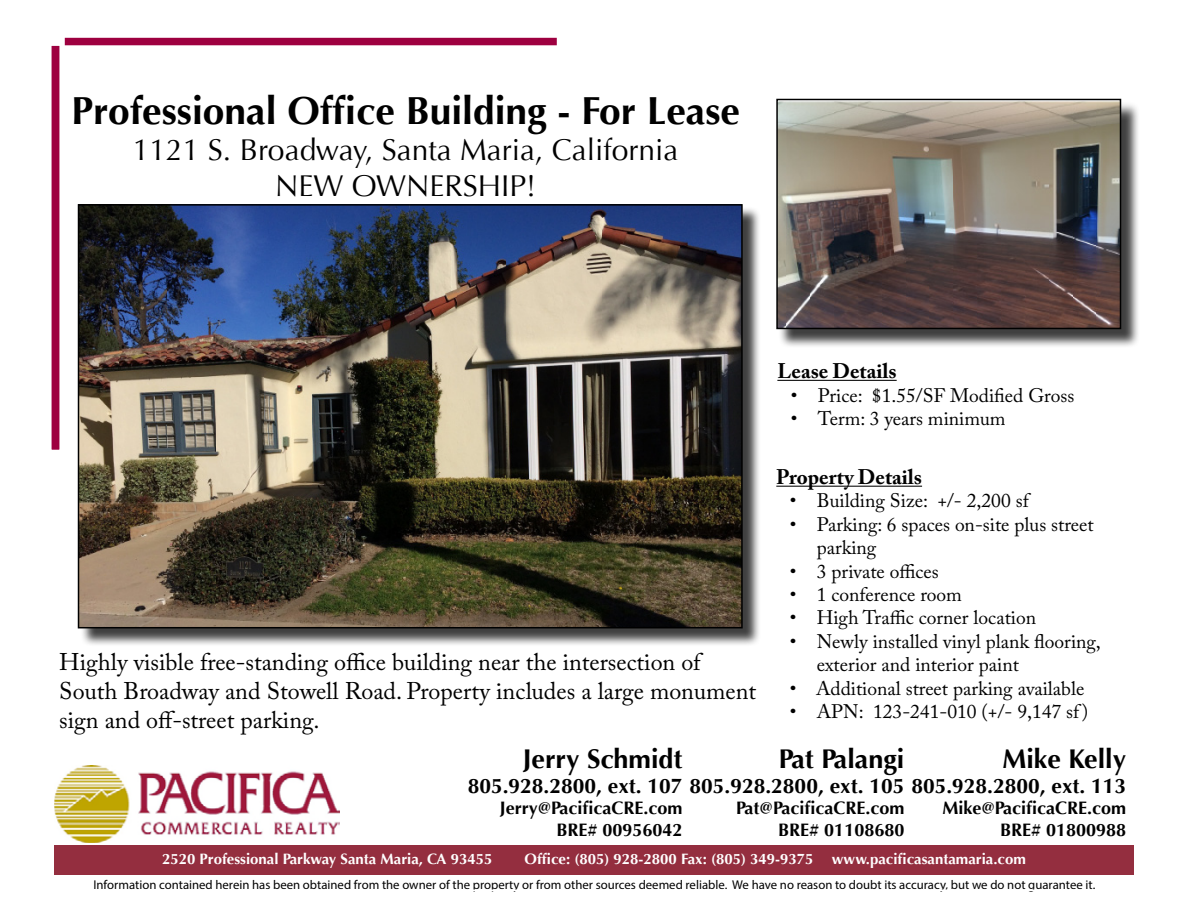
<style>
.page{position:relative;width:1188px;height:918px;background:#fff}
.page>*{position:absolute;margin:0;border:0;box-sizing:border-box;transform-origin:0 0}
.t1{font:700 39px "Optima";color:#000}
.t2{font:30px/36px "Optima";color:#000;text-align:center}
.t3{font:700 27px "Optima";color:#000}
.t4{font:24px/28.8px "Adobe Caslon Pro";color:#000}
.t5{font:700 21px "Optima";color:#000}
.t6{font:700 21px "Adobe Caslon Pro";color:#000}
.t7{font:19.5px/23.4px "Adobe Caslon Pro";color:#000}
.t8{font:700 18px/21.6px "Optima";color:#000;text-align:right}
.t9{font:700 15px "Optima";color:#fff}
.t10{font:12.75px "Myriad Pro";color:#000}
</style>
<div class="page">
<hr style="left:776px;top:486px;width:146px;height:1px;background:#000">
<div style="left:54px;top:845px;width:1080px;height:29px;background:#942e3f"></div>
<div style="left:65px;top:38px;width:492px;height:7px;background:#9e0040"></div>
<img style="left:54px;top:766px;width:286px;height:76px">
<hr style="left:777px;top:380px;width:120px;height:1px;background:#000">
<div style="left:80px;top:206px;width:681px;height:441px;background:#000;opacity:.75"></div>
<img style="left:81px;top:207px;width:659px;height:418px">
<div style="left:78px;top:204px;width:665px;height:424px;border:2px solid #000"></div>
<div style="left:779px;top:101px;width:361px;height:247px;background:#000;opacity:.75"></div>
<img style="left:779px;top:102px;width:339px;height:224px">
<div style="left:776px;top:99px;width:345px;height:230px;border:2px solid #000"></div>
<div style="left:52px;top:46px;width:7px;height:403px;background:#9e0040"></div>
<h1 class="t1" style="left:71px;top:88px;width:670px">Professional Office Building - For Lease</h1>
<h2 class="t2" style="left:133px;top:133px;width:547px">1121 S. Broadway, Santa Maria, California<br>NEW OWNERSHIP!</h2>
<p class="t4" style="left:59px;top:647px;width:698px">Highly visible free-standing office building near the intersection of<br>South Broadway and Stowell Road. Property includes a large monument sign and off-street parking.</p>
<p class="t6" style="left:777px;top:359px;width:121px">Lease Details</p>
<p class="t7" style="left:791px;top:383px;width:285px">• Price: $1.55/SF Modified Gross</p>
<p class="t7" style="left:791px;top:407px;width:216px">• Term: 3 years minimum</p>
<p class="t6" style="left:776px;top:465px;width:147px">Property Details</p>
<p class="t7" style="left:790px;top:489px;width:240px">• Building Size: +/- 2,200 sf</p>
<p class="t7" style="left:817px;top:512px;width:278px;text-indent:-27px">• Parking: 6 spaces on-site plus street parking</p>
<p class="t7" style="left:790px;top:559px;width:151px">• 3 private offices</p>
<p class="t7" style="left:790px;top:583px;width:174px">• 1 conference room</p>
<p class="t7" style="left:790px;top:606px;width:248px">• High Traffic corner location</p>
<p class="t7" style="left:817px;top:629px;width:286px;text-indent:-27px">• Newly installed vinyl plank flooring, exterior and interior paint</p>
<p class="t7" style="left:790px;top:676px;width:296px">• Additional street parking available</p>
<p class="t7" style="left:790px;top:700px;width:300px">• APN: 123-241-010 (+/- 9,147 sf )</p>
<h3 class="t3" style="left:779px;top:743px;width:127px">Pat Palangi</h3>
<p class="t5" style="left:468px;top:773px;width:660px">805.928.2800, ext. 107 805.928.2800, ext. 105 805.928.2800, ext. 113</p>
<p class="t8" style="left:736px;top:798px;width:170px">Pat@PacificaCRE.com<br>BRE# 01108680</p>
<h3 class="t3" style="left:523px;top:743px;width:161px">Jerry Schmidt</h3>
<p class="t8" style="left:500px;top:798px;width:184px">Jerry@PacificaCRE.com<br>BRE# 00956042</p>
<h3 class="t3" style="left:1002px;top:743px;width:125px">Mike Kelly</h3>
<p class="t8" style="left:942px;top:798px;width:185px">Mike@PacificaCRE.com<br>BRE# 01800988</p>
<p class="t9" style="left:162px;top:850px;width:332px">2520 Professional Parkway Santa Maria, CA 93455</p>
<p class="t9" style="left:525px;top:850px;width:503px">Office: (805) 928-2800 Fax: (805) 349-9375 www.pacificasantamaria.com</p>
<p class="t10" style="left:93px;top:876px;width:1003px">Information contained herein has been obtained from the owner of the property or from other sources deemed reliable. We have no reason to doubt its accuracy, but we do not guarantee it.</p>
</div>
